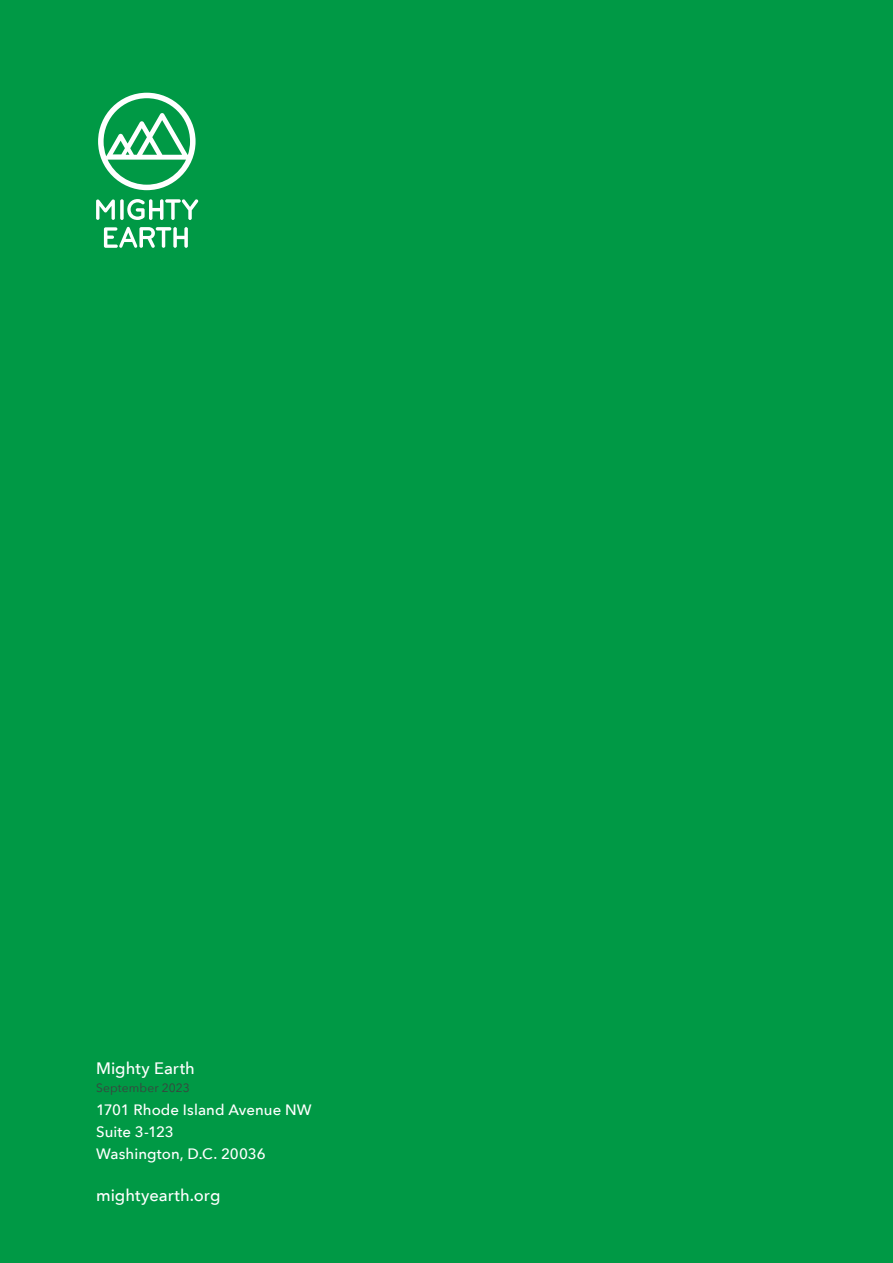
<style>
.page{position:relative;width:893px;height:1263px;background:#009945}
.page>*{position:absolute;margin:0;border:0;box-sizing:border-box;transform-origin:0 0}
.schémas{font:500 16.5px "Avenir Next";letter-spacing:.005em;color:#fff}
.schémas-2{font:500 15px "Avenir Next";letter-spacing:.005em;color:#fff}
.t1{font:12px "Avenir Next";letter-spacing:.015em;color:#3e3e3f}
</style>
<div class="page">
<svg style="left:96px;top:199px;width:19px;height:21px"></svg>
<svg style="left:120px;top:199px;width:4px;height:21px"></svg>
<svg style="left:127px;top:199px;width:71px;height:21px"></svg>
<svg style="left:104px;top:227px;width:84px;height:21px"></svg>
<svg style="left:98px;top:93px;width:98px;height:97px"></svg>
<p class="schémas" style="left:96px;top:1054px;width:100px">Mighty Earth</p>
<p class="t1" style="left:96px;top:1078px;width:95px">September 2023</p>
<p class="schémas-2" style="left:96px;top:1096px;width:217px">1701 Rhode Island Avenue NW</p>
<p class="schémas-2" style="left:96px;top:1119px;width:79px">Suite 3-123</p>
<p class="schémas-2" style="left:96px;top:1141px;width:171px">Washington, D.C. 20036</p>
<p class="schémas" style="left:96px;top:1181px;width:126px">mightyearth.org</p>
</div>
